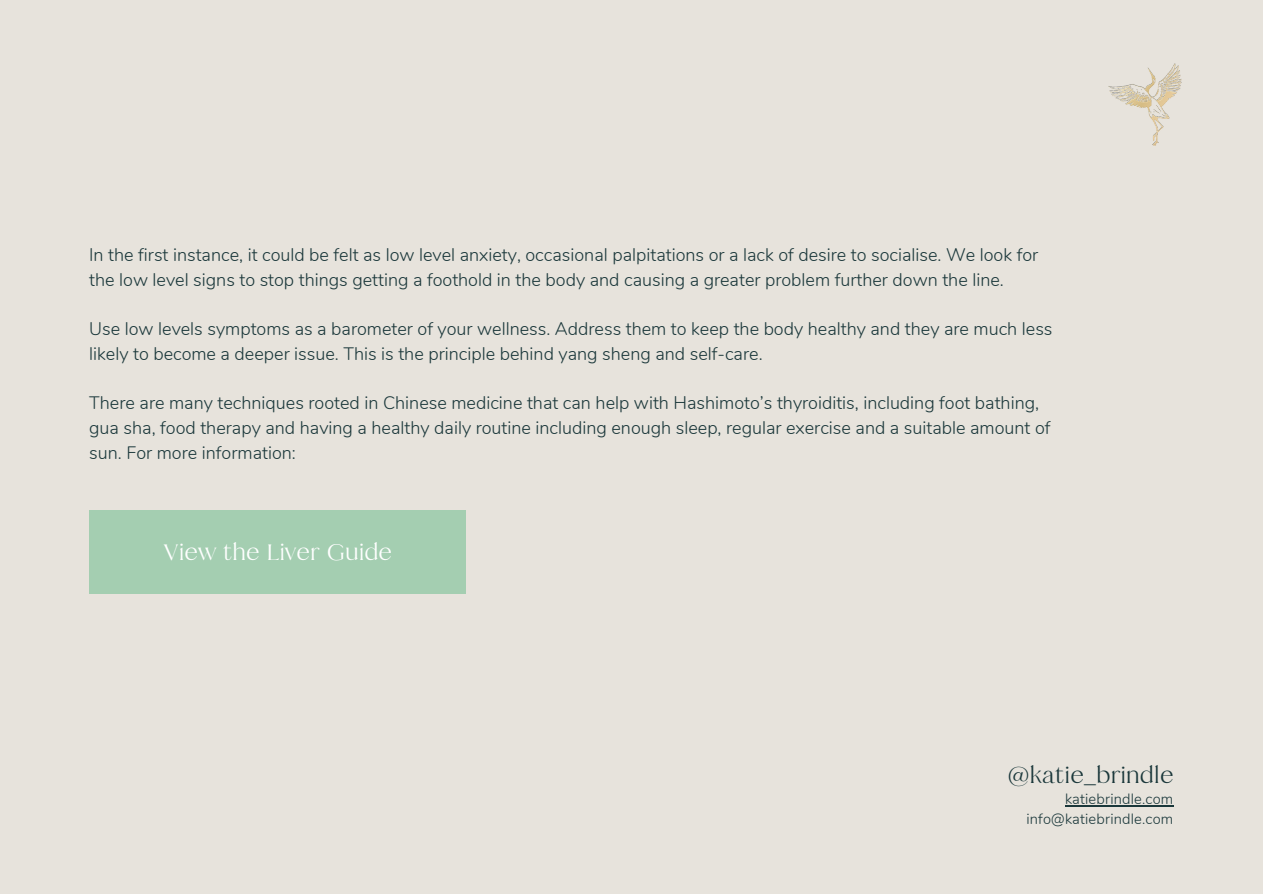
<style>
.page{position:relative;width:1263px;height:894px;background:#fff}
.page>*{position:absolute;margin:0;border:0;box-sizing:border-box;transform-origin:0 0}
.t1{font:25.65px "Harlow Duo Serif";letter-spacing:.025em;color:#fff}
.t2{font:25.65px "Harlow Duo Serif";letter-spacing:.025em;color:#1a373a}
.t3{font:300 18px/24.8px "Nunito";color:#1a373a}
.t4{font:300 14.7px/20.2px "Nunito";letter-spacing:.015em;color:#1a373a;text-align:right}
</style>
<div class="page">
<div style="left:0;top:0;width:1263px;height:893px;background:#e7e3dc"></div>
<img style="left:1108px;top:63px;width:74px;height:83px">
<div style="left:89px;top:510px;width:377px;height:83px;background:#a4ceb1"></div>
<hr style="left:1065px;top:805px;width:108px;height:1px;background:#1a373a">
<p class="t3" style="left:89px;top:242px;width:950px">In the first instance, it could be felt as low level anxiety, occasional palpitations or a lack of desire to socialise. We look for the low level signs to stop things getting a foothold in the body and causing a greater problem further down the line.</p>
<p class="t3" style="left:89px;top:317px;width:965px">Use low levels symptoms as a barometer of your wellness. Address them to keep the body healthy and they are much less likely to become a deeper issue. This is the principle behind yang sheng and self-care.</p>
<p class="t3" style="left:89px;top:391px;width:963px">There are many techniques rooted in Chinese medicine that can help with Hashimoto’s thyroiditis, including foot bathing, gua sha, food therapy and having a healthy daily routine including enough sleep, regular exercise and a suitable amount of sun. For more information:</p>
<h1 class="t1" style="left:164px;top:536px;width:230px">View the Liver Guide</h1>
<h1 class="t2" style="left:1008px;top:759px;width:167px">@katie_brindle</h1>
<p class="t4" style="left:1026px;top:789px;width:148px">katiebrindle.com info@katiebrindle.com</p>
</div>
